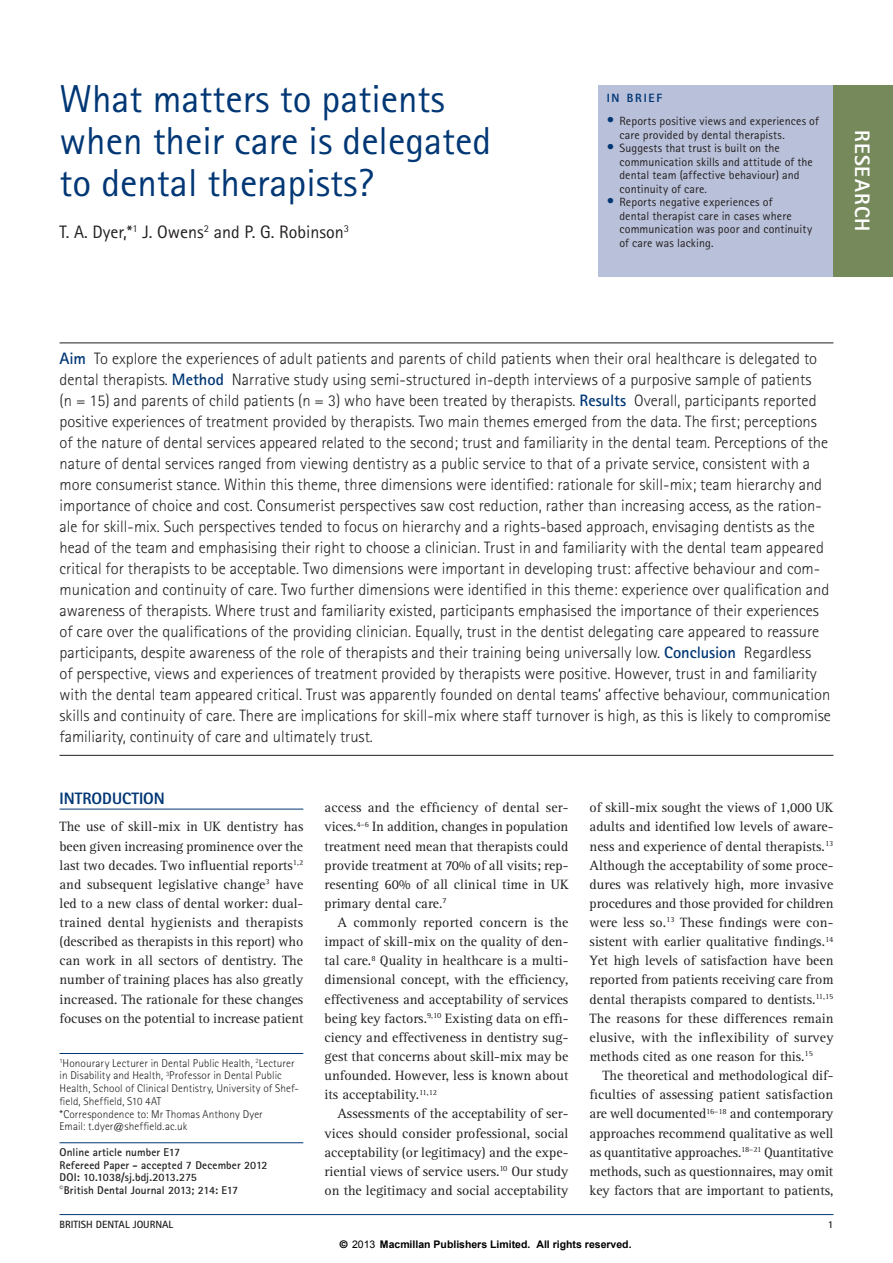
<style>
.page{position:relative;width:893px;height:1263px;background:#fff}
.page>*{position:absolute;margin:0;border:0;box-sizing:border-box;transform-origin:0 0}
.head{font:39px/42px "Rotis Sans Serif Std";color:#013775}
.t1{font:800 21px "Rotis Sans Serif Std";letter-spacing:.055em;color:#fff}
.author{font:18px "Rotis Sans Serif Std";color:#231f20}
.abstract{font:300 16.5px/21px "Rotis Sans Serif Std";color:#231f20}
.crosshead_1{font:800 16.5px "Rotis Sans Serif Std";color:#013775}
.body{font:13.95px/19.2px "Rotis Serif Std";color:#231f20;text-align:justify}
.body_fullout{font:13.95px/19.2px "Rotis Serif Std";color:#231f20;text-align:justify}
.in_brief{font:12px/13.5px "Rotis Sans Serif Std";letter-spacing:.01em;color:#231f20}
.t2{font:800 12px "Rotis Sans Serif Std";letter-spacing:.15em;color:#013775}
.author_biog{font:300 11.25px/12.8px "Rotis Sans Serif Std";letter-spacing:.01em;color:#231f20}
.article_details{font:700 11.25px/12.8px "Rotis Sans Serif Std";letter-spacing:.01em;color:#231f20}
.t3{font:700 10.5px "Arial";color:#000}
.t4{font:700 10.5px "Rotis Sans Serif Std";color:#231f20}
.s1{font-family:"Rotis Sans Serif Std 2";font-size:15px;color:#013775}
.s2{font-weight:700;color:#013775}
.s3{font-family:"Helvetica"}
.s4{font-weight:400}
</style>
<div class="page">
<hr style="left:60px;top:809px;width:243px;height:1px;background:#013775">
<hr style="left:60px;top:343px;width:773px;height:1px;background:#231f20">
<hr style="left:60px;top:755px;width:773px;height:1px;background:#231f20">
<hr style="left:60px;top:1053px;width:243px;height:1px;background:#013775">
<hr style="left:60px;top:1142px;width:243px;height:1px;background:#013775">
<div style="left:598px;top:85px;width:295px;height:191px;background:#b9c0d9"></div>
<div style="left:833px;top:85px;width:60px;height:191px;background:#76895b"></div>
<hr style="left:60px;top:1214px;width:773px;height:1px;background:#013775">
<p class="head" style="left:60px;top:77px;width:433px">What matters to patients when their care is delegated to dental therapists?</p>
<p class="author" style="left:60px;top:222px;width:291px">T. A. Dyer,*<sup>1</sup> J. Owens<sup>2</sup> and P. G. Robinson<sup>3</sup></p>
<p class="t2" style="left:607px;top:90px;width:57px">IN BRIEF</p>
<p class="in_brief" style="left:619px;top:114px;width:201px;text-indent:-13px"><span class="s1">•</span> Reports positive views and experiences of care provided by dental therapists.</p>
<p class="in_brief" style="left:619px;top:141px;width:195px;text-indent:-13px"><span class="s1">•</span> Suggests that trust is built on the communication skills and attitude of the dental team (affective behaviour) and continuity of care.</p>
<p class="in_brief" style="left:619px;top:195px;width:194px;text-indent:-13px"><span class="s1">•</span> Reports negative experiences of<br>dental therapist care in cases where communication was poor and continuity of care was lacking.</p>
<p class="t1" style="left:876px;top:130px;width:103px;rotate:90deg">RESEARCH</p>
<p class="abstract" style="left:60px;top:348px;width:773px"><span class="s2">Aim</span> To explore the experiences of adult patients and parents of child patients when their oral healthcare is delegated to dental therapists. <span class="s2">Method</span> Narrative study using semi-structured in-depth interviews of a purposive sample of patients<br>(n = 15) and parents of child patients (n = 3) who have been treated by therapists. <span class="s2">Results</span> Overall, participants reported positive experiences of treatment provided by therapists. Two main themes emerged from the data. The first; perceptions of the nature of dental services appeared related to the second; trust and familiarity in the dental team. Perceptions of the nature of dental services ranged from viewing dentistry as a public service to that of a private service, consistent with a more consumerist stance. Within this theme, three dimensions were identified: rationale for skill-mix; team hierarchy and importance of choice and cost. Consumerist perspectives saw cost reduction, rather than increasing access, as the ration&shy;ale for skill-mix. Such perspectives tended to focus on hierarchy and a rights-based approach, envisaging dentists as the head of the team and emphasising their right to choose a clinician. Trust in and familiarity with the dental team appeared critical for therapists to be acceptable. Two dimensions were important in developing trust: affective behaviour and com&shy;munication and continuity of care. Two further dimensions were identified in this theme: experience over qualification and awareness of therapists. Where trust and familiarity existed, participants emphasised the importance of their experiences of care over the qualifications of the providing clinician. Equally, trust in the dentist delegating care appeared to reassure participants, despite awareness of the role of therapists and their training being universally low. <span class="s2">Conclusion</span> Regardless<br>of perspective, views and experiences of treatment provided by therapists were positive. However, trust in and familiarity with the dental team appeared critical. Trust was apparently founded on dental teams’ affective behaviour, communication skills and continuity of care. There are implications for skill-mix where staff turnover is high, as this is likely to compromise familiarity, continuity of care and ultimately trust.</p>
<p class="crosshead_1" style="left:60px;top:788px;width:107px">INTRODUCTION</p>
<p class="body_fullout" style="left:60px;top:817px;width:245px">The use of skill-mix in UK dentistry has been given increasing prominence over the last two decades. Two influential reports<sup>1,2 </sup>and subsequent legislative change<sup>3</sup> have led to a new class of dental worker: dual&shy;trained dental hygienists and therapists (described as therapists in this report) who can work in all sectors of dentistry. The number of training places has also greatly increased. The rationale for these changes focuses on the potential to increase patient</p>
<p class="author_biog" style="left:60px;top:1056px;width:241px"><sup>1</sup>Honourary Lecturer in Dental Public Health, <sup>2</sup>Lecturer in Disability and Health, <sup>3</sup>Professor in Dental Public Health, School of Clinical Dentistry, University of Shef&shy;field, Sheffield, S10 4AT<br>*Correspondence to: Mr Thomas Anthony Dyer<br>Email: t.dyer@sheffield.ac.uk</p>
<p class="article_details" style="left:60px;top:1145px;width:209px">Online article number E17<br>Refereed Paper - accepted 7 December 2012<br>DOI: 10.1038/sj.bdj.2013.275<br><sup>©</sup>British Dental Journal 2013; 214: E17</p>
<p class="body_fullout" style="left:325px;top:798px;width:245px">access and the efficiency of dental ser&shy;vices.<sup>4–6</sup> In addition, changes in population treatment need mean that therapists could provide treatment at 70% of all visits; rep&shy;resenting 60% of all clinical time in UK primary dental care.<sup>7</sup></p>
<p class="body" style="left:325px;top:913px;width:245px;text-indent:13px">A commonly reported concern is the impact of skill-mix on the quality of den&shy;tal care.<sup>8</sup> Quality in healthcare is a multi&shy;dimensional concept, with the efficiency, effectiveness and acceptability of services being key factors.<sup>9,10</sup> Existing data on effi&shy;ciency and effectiveness in dentistry sug&shy;gest that concerns about skill-mix may be unfounded. However, less is known about its acceptability.<sup>11,12</sup></p>
<p class="body" style="left:325px;top:1104px;width:245px;text-indent:13px">Assessments of the acceptability of ser&shy;vices should consider professional, social acceptability (or legitimacy) and the expe&shy;riential views of service users.<sup>10</sup> Our study on the legitimacy and social acceptability</p>
<p class="body" style="left:590px;top:798px;width:245px">of skill-mix sought the views of 1,000 UK adults and identified low levels of aware&shy;ness and experience of dental therapists.<sup>13<br></sup>Although the acceptability of some proce&shy;dures was relatively high, more invasive procedures and those provided for children were less so.<sup>13</sup> These findings were con&shy;sistent with earlier qualitative findings.<sup>14<br></sup>Yet high levels of satisfaction have been reported from patients receiving care from dental therapists compared to dentists.<sup>11,15<br></sup>The reasons for these differences remain elusive, with the inflexibility of survey methods cited as one reason for this.<sup>15</sup></p>
<p class="body" style="left:590px;top:1066px;width:245px;text-indent:13px">The theoretical and methodological dif&shy;ficulties of assessing patient satisfaction are well documented<sup>16–18</sup> and contemporary approaches recommend qualitative as well as quantitative approaches.<sup>18–21</sup> Quantitative methods, such as questionnaires, may omit key factors that are important to patients,</p>
<p class="t4" style="left:60px;top:1217px;width:115px">BRITISH DENTAL JOURNAL</p>
<p class="t4" style="left:828px;top:1217px;width:7px">1</p>
<p class="t3" style="left:340px;top:1237px;width:293px"><span class="s3">©</span> <span class="s4">2013</span> Macmillan Publishers Limited. All rights reserved.</p>
</div>
